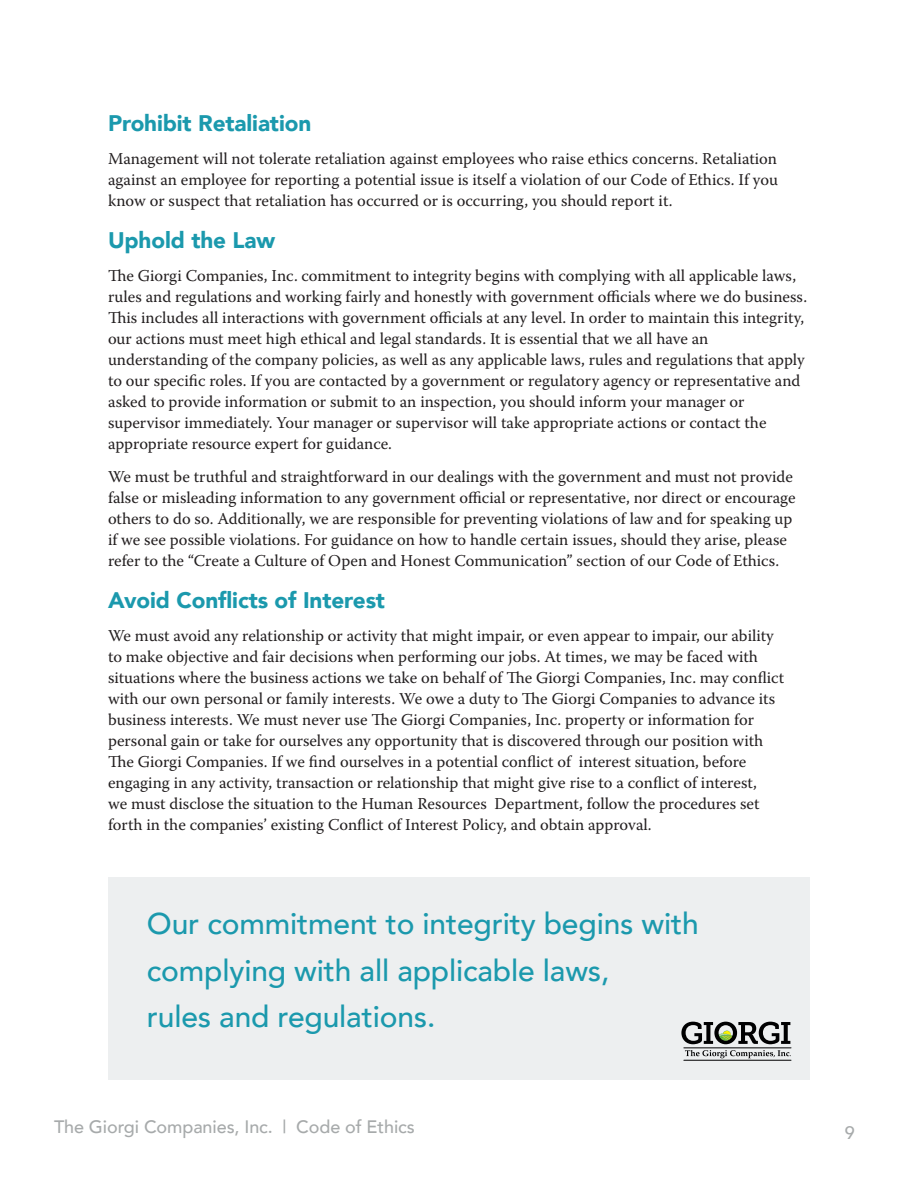
<style>
.page{position:relative;width:918px;height:1188px;background:#fff}
.page>*{position:absolute;margin:0;border:0;box-sizing:border-box;transform-origin:0 0}
.t1{font:500 30px/46.5px "Avenir";letter-spacing:-.005em;color:#1b99ad}
.t2{font:900 22.5px "Avenir";letter-spacing:-.005em;color:#1b99ad}
.t3{font:500 18px "Avenir";letter-spacing:-.005em;color:#a7aaab}
.t4{font:16.5px/21px "Warnock Pro";color:#231f20}
</style>
<div class="page">
<div style="left:108px;top:878px;width:702px;height:202px;background:#edeff0"></div>
<svg style="left:681px;top:1022px;width:109px;height:22px"></svg>
<hr style="left:684px;top:1048px;width:107px;height:1px;background:#000001">
<hr style="left:684px;top:1060px;width:107px;height:1px;background:#000001">
<svg style="left:685px;top:1050px;width:106px;height:8px"></svg>
<h2 class="t2" style="left:108px;top:103px;width:205px">Prohibit Retaliation</h2>
<p class="t4" style="left:108px;top:147px;width:672px;text-align:justify">Management will not tolerate retaliation against employees who raise ethics concerns. Retaliation against an employee for reporting a potential issue is itself a violation of our Code of Ethics. If you know or suspect that retaliation has occurred or is occurring, you should report it.</p>
<h2 class="t2" style="left:108px;top:220px;width:169px">Uphold the Law</h2>
<p class="t4" style="left:108px;top:264px;width:701px">The Giorgi Companies, Inc. commitment to integrity begins with complying with all applicable laws, rules and regulations and working fairly and honestly with government officials where we do business.<br>This includes all interactions with government officials at any level. In order to maintain this integrity, our actions must meet high ethical and legal standards. It is essential that we all have an understanding of the company policies, as well as any applicable laws, rules and regulations that apply to our specific roles. If you are contacted by a government or regulatory agency or representative and asked to provide information or submit to an inspection, you should inform your manager or supervisor immediately. Your manager or supervisor will take appropriate actions or contact the appropriate resource expert for guidance.</p>
<p class="t4" style="left:108px;top:465px;width:689px">We must be truthful and straightforward in our dealings with the government and must not provide false or misleading information to any government official or representative, nor direct or encourage others to do so. Additionally, we are responsible for preventing violations of law and for speaking up if we see possible violations. For guidance on how to handle certain issues, should they arise, please refer to the “Create a Culture of Open and Honest Communication” section of our Code of Ethics.</p>
<h2 class="t2" style="left:108px;top:580px;width:279px">Avoid Conflicts of Interest</h2>
<p class="t4" style="left:108px;top:624px;width:678px">We must avoid any relationship or activity that might impair, or even appear to impair, our ability to make objective and fair decisions when performing our jobs. At times, we may be faced with situations where the business actions we take on behalf of The Giorgi Companies, Inc. may conflict with our own personal or family interests. We owe a duty to The Giorgi Companies to advance its business interests. We must never use The Giorgi Companies, Inc. property or information for personal gain or take for ourselves any opportunity that is discovered through our position with The Giorgi Companies. If we find ourselves in a potential conflict of interest situation, before engaging in any activity, transaction or relationship that might give rise to a conflict of interest,<br>we must disclose the situation to the Human Resources Department, follow the procedures set forth in the companies’ existing Conflict of Interest Policy, and obtain approval.</p>
<h1 class="t1" style="left:147px;top:899px;width:554px">Our commitment to integrity begins with complying with all applicable laws,<br>rules and regulations.</h1>
<p class="t3" style="left:54px;top:1111px;width:362px">The Giorgi Companies, Inc. | Code of Ethics</p>
<p class="t3" style="left:845px;top:1117px;width:12px">9</p>
</div>
